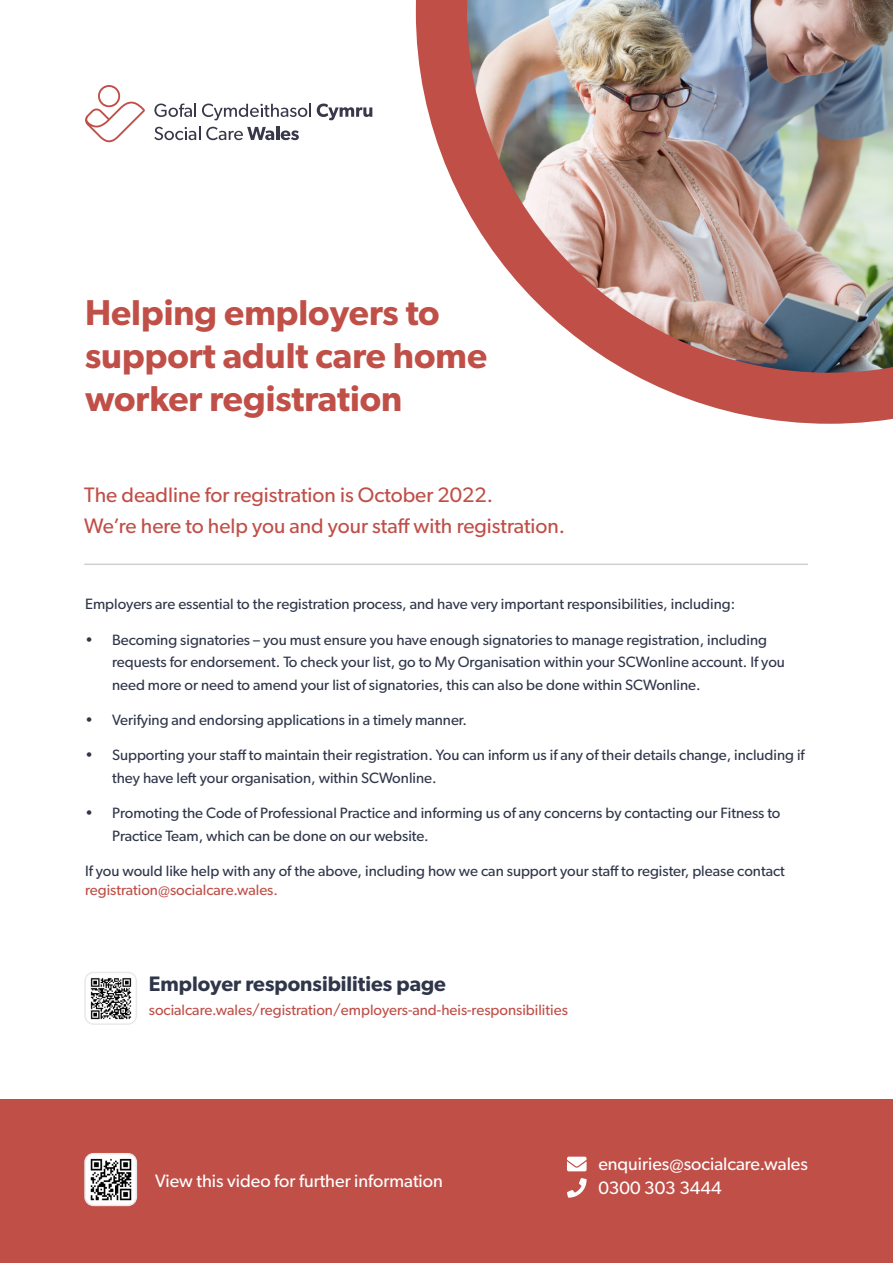
<style>
.page{position:relative;width:893px;height:1263px;background:#fff}
.page>*{position:absolute;margin:0;border:0;box-sizing:border-box;transform-origin:0 0}
.t1{font:600 36px/43.2px "Gibson";color:#c04f48}
.t2{font:21px "Gibson";color:#c04f48}
.t3{font:600 21px "Gibson";color:#30364a}
.t4{font:18px "Gibson";color:#fff}
.t5{font:15px/22.5px "Gibson";color:#30364a}
.t6{font:15px "Gibson";color:#c04f48}
.s1{color:#c04f48}
</style>
<div class="page">
<div style="left:0;top:1100px;width:893px;height:163px;background:#c04f48"></div>
<svg style="left:154px;top:104px;width:42px;height:13px"></svg>
<svg style="left:202px;top:104px;width:109px;height:16px"></svg>
<svg style="left:317px;top:104px;width:55px;height:16px"></svg>
<svg style="left:154px;top:127px;width:46px;height:13px"></svg>
<svg style="left:206px;top:127px;width:93px;height:13px"></svg>
<svg style="left:85px;top:85px;width:60px;height:57px"></svg>
<svg style="left:567px;top:1157px;width:20px;height:14px"></svg>
<svg style="left:567px;top:1178px;width:20px;height:20px"></svg>
<img style="left:87px;top:975px;width:47px;height:47px">
<div style="left:84px;top:972px;width:53px;height:53px;border:2px solid #e9e9eb;border-radius:9px"></div>
<hr style="left:84px;top:563px;width:724px;height:2px;background:#cfced3">
<img style="left:87px;top:1154px;width:49px;height:51px">
<div style="left:84px;top:1153px;width:53px;height:53px;border:2px solid #e9e9eb;border-radius:9px"></div>
<svg style="left:416px;top:0;width:477px;height:424px"></svg>
<img style="left:467px;top:0;width:426px;height:373px">
<p class="t1" style="left:85px;top:290px;width:404px">Helping employers to support adult care home worker registration</p>
<p class="t2" style="left:84px;top:482px;width:410px">The deadline for registration is October 2022.</p>
<p class="t2" style="left:84px;top:513px;width:482px">We’re here to help you and your staff with registration.</p>
<p class="t5" style="left:85px;top:593px;width:652px">Employers are essential to the registration process, and have very important responsibilities, including:</p>
<p class="t5" style="left:112px;top:628px;width:674px;text-indent:-27px">• Becoming signatories – you must ensure you have enough signatories to manage registration, including requests for endorsement. To check your list, go to My Organisation within your SCWonline account. If you need more or need to amend your list of signatories, this can also be done within SCWonline.</p>
<p class="t5" style="left:85px;top:708px;width:384px">• Verifying and endorsing applications in a timely manner.</p>
<p class="t5" style="left:112px;top:744px;width:694px;text-indent:-27px">• Supporting your staff to maintain their registration. You can inform us if any of their details change, including if they have left your organisation, within SCWonline.</p>
<p class="t5" style="left:112px;top:801px;width:670px;text-indent:-27px">• Promoting the Code of Professional Practice and informing us of any concerns by contacting our Fitness to<br>Practice Team, which can be done on our website.</p>
<p class="t5" style="left:85px;top:861px;width:701px;line-height:19.5px">If you would like help with any of the above, including how we can support your staff to register, please contact <span class="s1">registration@socialcare.wales.</span></p>
<p class="t3" style="left:149px;top:971px;width:299px">Employer responsibilities page</p>
<p class="t6" style="left:149px;top:1001px;width:421px">socialcare.wales/registration/employers-and-heis-responsibilities</p>
<p class="t4" style="left:155px;top:1170px;width:289px">View this video for further information</p>
<p class="t4" style="left:598px;top:1153px;width:211px">enquiries@socialcare.wales</p>
<p class="t4" style="left:598px;top:1177px;width:125px">0300 303 3444</p>
</div>
